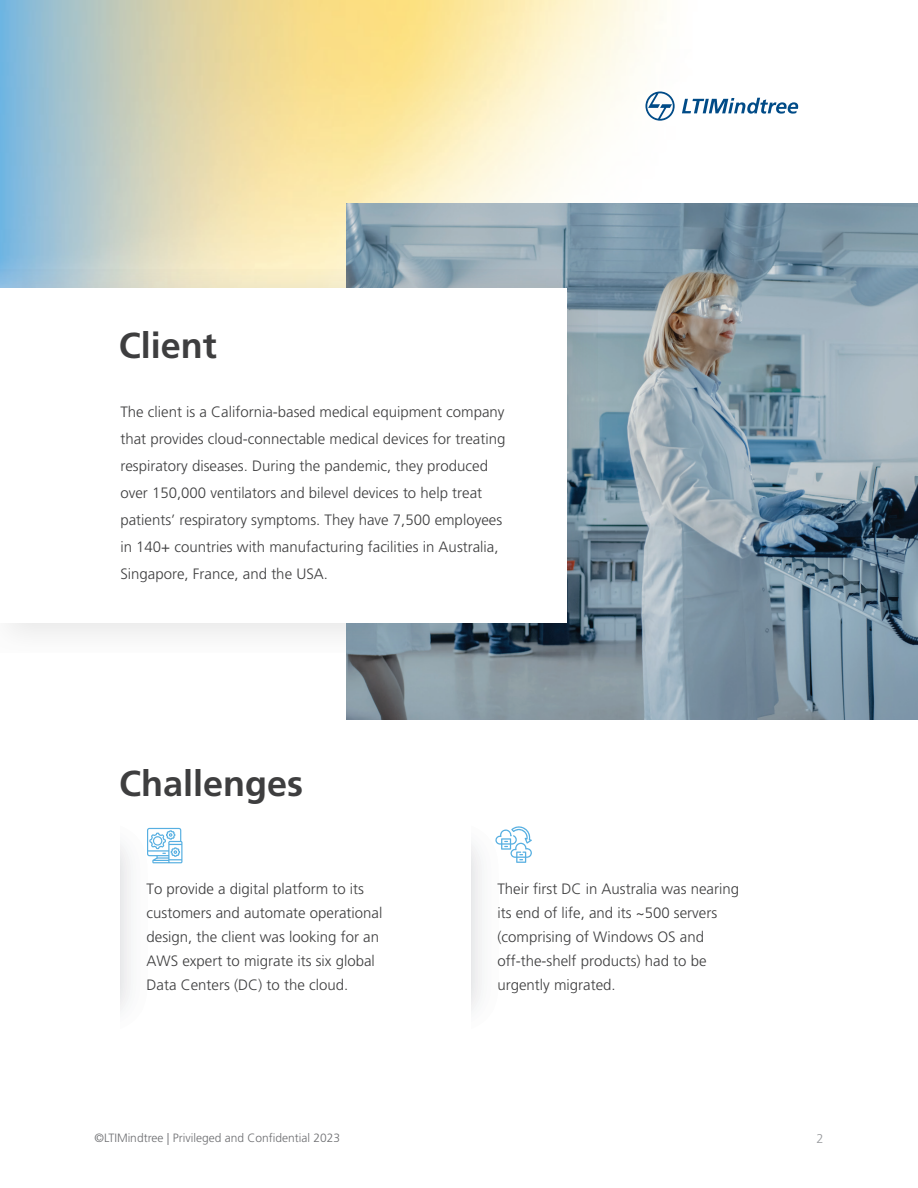
<style>
.page{position:relative;width:918px;height:1188px;background:#fff}
.page>*{position:absolute;margin:0;border:0;box-sizing:border-box;transform-origin:0 0}
.t1{font:700 36px "Frutiger LT Pro";color:#3e3e3f}
.t2{font:300 15px/24px "Frutiger LT Pro";color:#3e3e3f}
.t3{font:300 12.75px "Frutiger LT Pro";color:#97999c}
.t4{font:300 12px "Frutiger LT Pro";color:#6c6d70}
</style>
<div class="page">
<img style="left:346px;top:203px;width:572px;height:516px">
<svg style="left:645px;top:92px;width:30px;height:29px"></svg>
<svg style="left:682px;top:98px;width:116px;height:16px"></svg>
<svg style="left:0;top:270px;width:597px;height:383px"></svg>
<div style="left:0;top:288px;width:567px;height:334px;background:#fff"></div>
<svg style="left:495px;top:826px;width:37px;height:37px"></svg>
<svg style="left:147px;top:828px;width:35px;height:35px"></svg>
<h1 class="t1" style="left:119px;top:324px;width:100px">Client</h1>
<p class="t2" style="left:120px;top:399px;width:387px;line-height:27px">The client is a California-based medical equipment company that provides cloud-connectable medical devices for treating respiratory diseases. During the pandemic, they produced over 150,000 ventilators and bilevel devices to help treat patients’ respiratory symptoms. They have 7,500 employees in 140+ countries with manufacturing facilities in Australia, Singapore, France, and the USA.</p>
<h1 class="t1" style="left:119px;top:762px;width:186px">Challenges</h1>
<p class="t2" style="left:147px;top:877px;width:237px">To provide a digital platform to its customers and automate operational design, the client was looking for an AWS expert to migrate its six global Data Centers (DC) to the cloud.</p>
<p class="t2" style="left:497px;top:877px;width:243px">Their first DC in Australia was nearing its end of life, and its ~500 servers (comprising of Windows OS and off-the-shelf products) had to be urgently migrated.</p>
<p class="t4" style="left:94px;top:1131px;width:247px">©LTIMindtree | Privileged and Confidential 2023</p>
<p class="t3" style="left:816px;top:1131px;width:9px">2</p>
</div>
